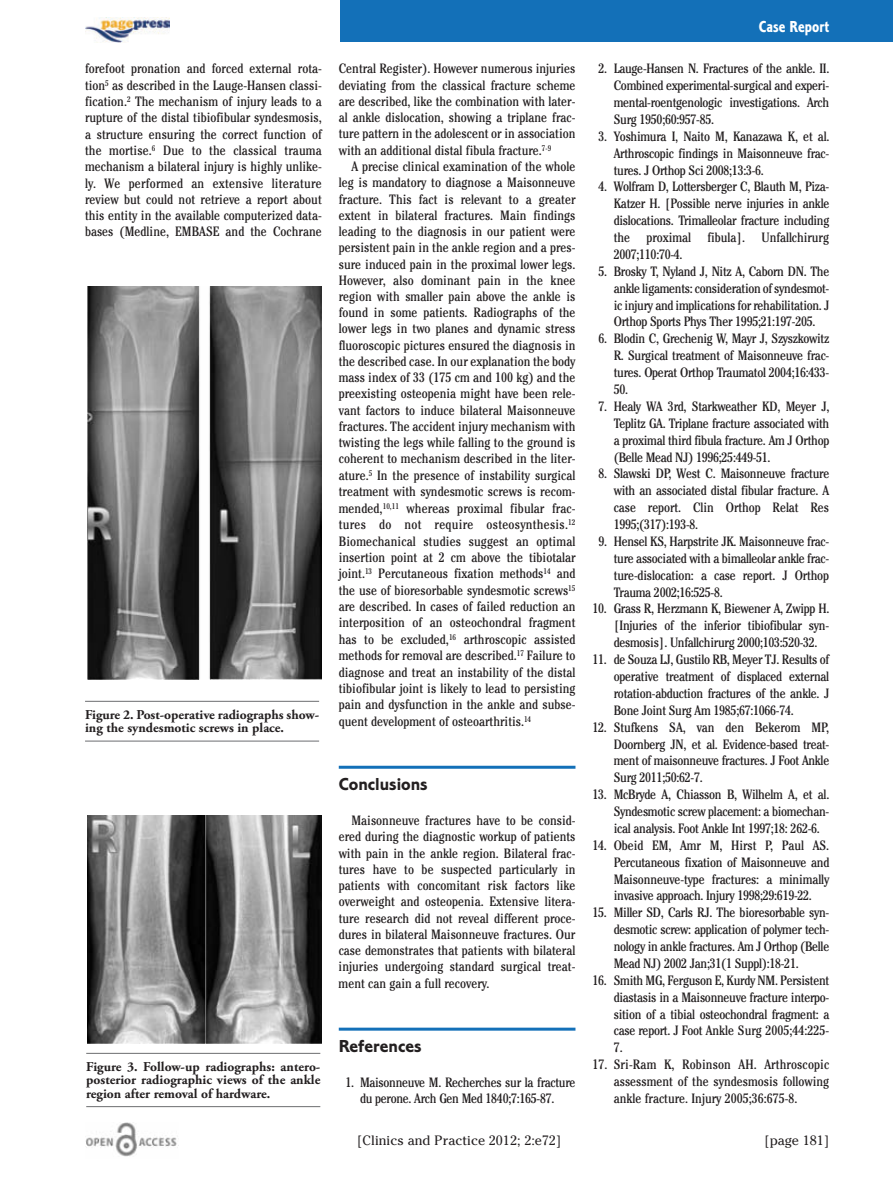
<style>
.page{position:relative;width:893px;height:1191px;background:#fff}
.page>*{position:absolute;margin:0;border:0;box-sizing:border-box;transform-origin:0 0}
.t1{font:18px "Corinthian Bold Plain";color:#231f20}
.t2{font:16.5px "Corinthian Bold Condensed Plain";color:#fff}
.t3{font:condensed 13.5px/16.4px "Cheltenham";letter-spacing:-.02em;color:#231f20;text-align:justify}
.t4{font:700 13.5px/13.5px "Adobe Garamond Pro";color:#231f20}
.t5{font:13.5px "Cheltenham";color:#231f20}
</style>
<div class="page">
<hr style="left:339px;top:765px;width:236px;height:3px;background:#1370b8">
<hr style="left:339px;top:1027px;width:236px;height:3px;background:#1370b8">
<div style="left:340px;top:0;width:553px;height:42px;background:#1370b8"></div>
<img style="left:86px;top:1123px;width:93px;height:34px">
<img style="left:85px;top:17px;width:85px;height:26px">
<hr style="left:85px;top:701px;width:234px;height:1px;background:#6c6d70">
<hr style="left:85px;top:740px;width:234px;height:1px;background:#6c6d70">
<hr style="left:86px;top:1053px;width:234px;height:1px;background:#6c6d70">
<hr style="left:86px;top:1106px;width:234px;height:1px;background:#6c6d70">
<img style="left:88px;top:286px;width:233px;height:393px">
<img style="left:88px;top:815px;width:233px;height:228px">
<p class="t3" style="left:85px;top:62px;width:238px">forefoot pronation and forced external rota&shy;tion<sup>5</sup> as described in the Lauge-Hansen classi&shy;fication.<sup>2</sup> The mechanism of injury leads to a rupture of the distal tibiofibular syndesmosis, a structure ensuring the correct function of the mortise.<sup>6</sup> Due to the classical trauma mechanism a bilateral injury is highly unlike&shy;ly. We performed an extensive literature review but could not retrieve a report about this entity in the available computerized data&shy;bases (Medline, EMBASE and the Cochrane</p>
<p class="t3" style="left:339px;top:62px;width:238px">Central Register). However numerous injuries deviating from the classical fracture scheme are described, like the combination with later&shy;al ankle dislocation, showing a triplane frac&shy;ture pattern in the adolescent or in association with an additional distal fibula fracture.<sup>7-9</sup></p>
<p class="t3" style="left:339px;top:159px;width:238px;text-indent:13px">A precise clinical examination of the whole leg is mandatory to diagnose a Maisonneuve fracture. This fact is relevant to a greater extent in bilateral fractures. Main findings leading to the diagnosis in our patient were persistent pain in the ankle region and a pres&shy;sure induced pain in the proximal lower legs.<br>However, also dominant pain in the knee region with smaller pain above the ankle is found in some patients. Radiographs of the lower legs in two planes and dynamic stress fluoroscopic pictures ensured the diagnosis in the described case. In our explanation the body mass index of 33 (175 cm and 100 kg) and the preexisting osteopenia might have been rele&shy;vant factors to induce bilateral Maisonneuve fractures. The accident injury mechanism with twisting the legs while falling to the ground is coherent to mechanism described in the liter&shy;ature.<sup>5</sup> In the presence of instability surgical treatment with syndesmotic screws is recom&shy;mended,<sup>10,11</sup> whereas proximal fibular frac&shy;tures do not require osteosynthesis.<sup>12<br></sup>Biomechanical studies suggest an optimal insertion point at 2 cm above the tibiotalar joint.<sup>13</sup> Percutaneous fixation methods<sup>14</sup> and the use of bioresorbable syndesmotic screws<sup>15 </sup>are described. In cases of failed reduction an interposition of an osteochondral fragment has to be excluded,<sup>16</sup> arthroscopic assisted methods for removal are described.<sup>17</sup> Failure to diagnose and treat an instability of the distal tibiofibular joint is likely to lead to persisting pain and dysfunction in the ankle and subse&shy;quent development of osteoarthritis.<sup>14</sup></p>
<p class="t4" style="left:85px;top:709px;width:236px">Figure 2. Post-operative radiographs show&shy;ing the syndesmotic screws in place.</p>
<h1 class="t1" style="left:339px;top:778px;width:90px">Conclusions</h1>
<p class="t3" style="left:339px;top:813px;width:238px;text-indent:13px">Maisonneuve fractures have to be consid&shy;ered during the diagnostic workup of patients with pain in the ankle region. Bilateral frac&shy;tures have to be suspected particularly in patients with concomitant risk factors like overweight and osteopenia. Extensive litera&shy;ture research did not reveal different proce&shy;dures in bilateral Maisonneuve fractures. Our case demonstrates that patients with bilateral injuries undergoing standard surgical treat&shy;ment can gain a full recovery.</p>
<p class="t4" style="left:86px;top:1060px;width:236px;text-align:justify">Figure 3. Follow-up radiographs: antero&shy;posterior radiographic views of the ankle region after removal of hardware.</p>
<h1 class="t1" style="left:339px;top:1040px;width:84px">References</h1>
<p class="t3" style="left:345px;top:1075px;width:232px;text-align:center">1. Maisonneuve M. Recherches sur la fracture du perone. Arch Gen Med 1840;7:165-87.</p>
<p class="t2" style="left:759px;top:21px;width:72px">Case Report</p>
<p class="t3" style="left:614px;top:61px;width:217px;line-height:16.8px;text-indent:-15px">2. Lauge-Hansen N. Fractures of the ankle. II.<br>Combined experimental-surgical and experi&shy;mental-roentgenologic investigations. Arch Surg 1950;60:957-85.</p>
<p class="t3" style="left:614px;top:129px;width:217px;line-height:16.8px;text-indent:-15px">3. Yoshimura I, Naito M, Kanazawa K, et al.<br>Arthroscopic findings in Maisonneuve frac&shy;tures. J Orthop Sci 2008;13:3-6.</p>
<p class="t3" style="left:614px;top:180px;width:217px;line-height:16.8px;text-indent:-15px">4. Wolfram D, Lottersberger C, Blauth M, Piza-Katzer H. [Possible nerve injuries in ankle dislocations. Trimalleolar fracture including the proximal fibula]. Unfallchirurg 2007;110:70-4.</p>
<p class="t3" style="left:614px;top:264px;width:217px;line-height:16.8px;text-indent:-15px">5. Brosky T, Nyland J, Nitz A, Caborn DN. The ankle ligaments: consideration of syndesmot&shy;ic injury and implications for rehabilitation. J Orthop Sports Phys Ther 1995;21:197-205.</p>
<p class="t3" style="left:614px;top:331px;width:217px;line-height:16.8px;text-indent:-15px">6. Blodin C, Grechenig W, Mayr J, Szyszko witz R. Surgical treatment of Maisonneuve frac&shy;tures. Operat Orthop Traumatol 2004;16:433- 50.</p>
<p class="t3" style="left:614px;top:399px;width:217px;line-height:17px;text-indent:-15px">7. Healy WA 3rd, Starkweather KD, Meyer J, Teplitz GA. Triplane fracture associated with a proximal third fibula fracture. Am J Orthop (Belle Mead NJ) 1996;25:449-51.</p>
<p class="t3" style="left:614px;top:466px;width:217px;line-height:16.8px;text-indent:-15px">8. Slawski DP, West C. Maisonneuve fracture with an associated distal fibular fracture. A case report. Clin Orthop Relat Res 1995;(317):193-8.</p>
<p class="t3" style="left:614px;top:534px;width:217px;line-height:16.8px;text-indent:-15px">9. Hensel KS, Harpstrite JK. Maisonneuve frac&shy;ture associated with a bimalleolar ankle frac&shy;ture-dislocation: a case report. J Orthop Trauma 2002;16:525-8.</p>
<p class="t3" style="left:614px;top:601px;width:217px;line-height:16.8px;text-indent:-21px">10. Grass R, Herzmann K, Biewener A, Zwipp H. [Injuries of the inferior tibiofibular syn&shy;desmosis]. Unfallchirurg 2000;103:520-32.</p>
<p class="t3" style="left:614px;top:652px;width:217px;line-height:16.8px;text-indent:-21px">11. de Souza LJ, Gustilo RB, Meyer TJ. Results of operative treatment of displaced external rotation-abduction fractures of the ankle. J Bone Joint Surg Am 1985;67:1066-74.</p>
<p class="t3" style="left:614px;top:720px;width:217px;line-height:16.8px;text-indent:-21px">12. Stufkens SA, van den Bekerom MP, Doornberg JN, et al. Evidence-based treat&shy;ment of maisonneuve fractures. J Foot Ankle Surg 2011;50:62-7.</p>
<p class="t3" style="left:614px;top:787px;width:217px;line-height:16.8px;text-indent:-21px">13. McBryde A, Chiasson B, Wilhelm A, et al.<br>Syndesmotic screw placement: a biomechan&shy;ical analysis. Foot Ankle Int 1997;18: 262-6.</p>
<p class="t3" style="left:614px;top:838px;width:217px;line-height:16.8px;text-indent:-21px">14. Obeid EM, Amr M, Hirst P, Paul AS.<br>Percutaneous fixation of Maisonneuve and Maisonneuve-type fractures: a minimally invasive approach. Injury 1998;29:619-22.</p>
<p class="t3" style="left:614px;top:905px;width:217px;line-height:16.8px;text-indent:-21px">15. Miller SD, Carls RJ. The bioresorbable syn&shy;desmotic screw: application of polymer tech&shy;nology in ankle fractures. Am J Orthop (Belle Mead NJ) 2002 Jan;31(1 Suppl):18-21.</p>
<p class="t3" style="left:614px;top:973px;width:217px;line-height:17px;text-indent:-21px">16. Smith MG, Ferguson E, Kurdy NM. Persistent diastasis in a Maisonneuve fracture interpo&shy;sition of a tibial osteochondral fragment: a case report. J Foot Ankle Surg 2005;44:225- 7.</p>
<p class="t3" style="left:614px;top:1057px;width:217px;line-height:16.8px;text-indent:-21px">17. Sri-Ram K, Robinson AH. Arthroscopic assessment of the syndesmosis following ankle fracture. Injury 2005;36:675-8.</p>
<p class="t5" style="left:357px;top:1132px;width:206px">[Clinics and Practice 2012; 2:e72]</p>
<p class="t5" style="left:764px;top:1132px;width:66px">[page 181]</p>
</div>
